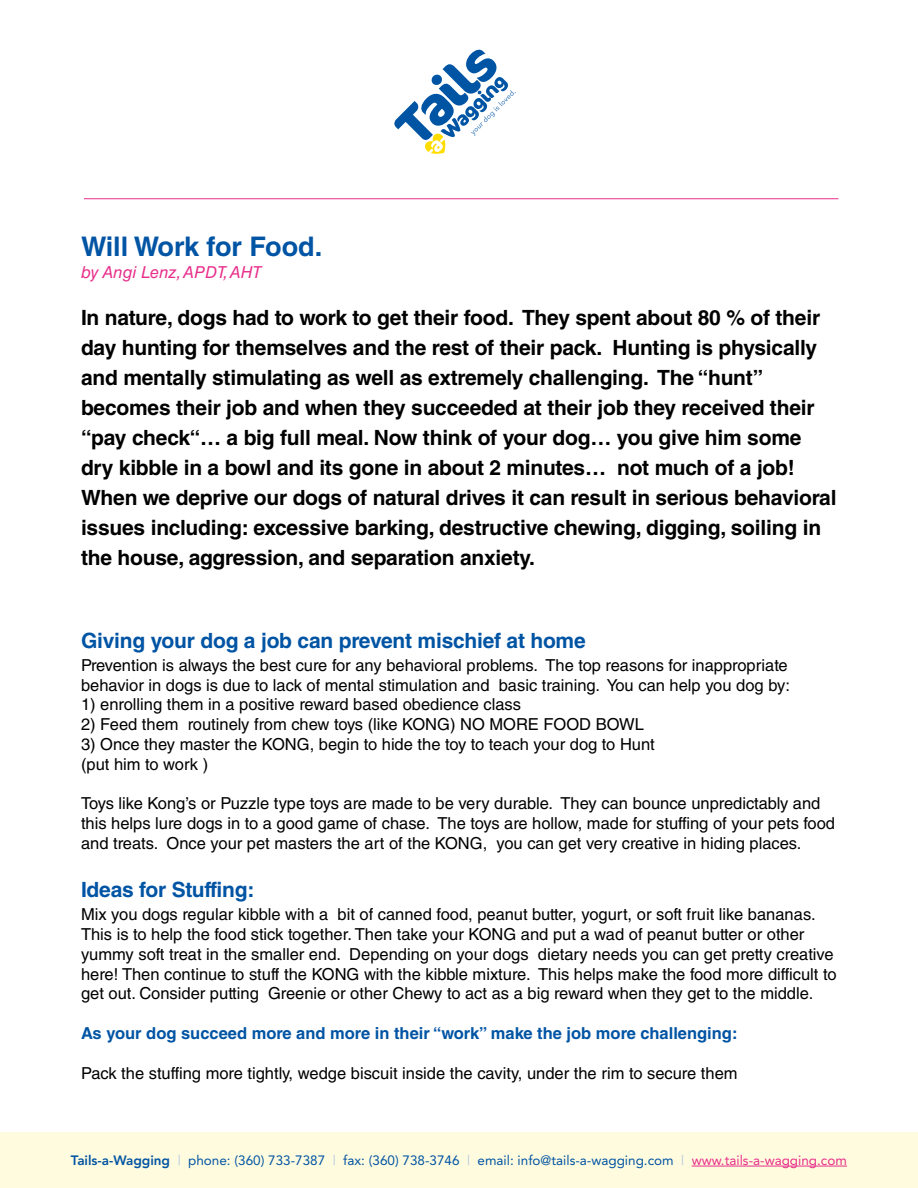
<style>
.page{position:relative;width:918px;height:1188px;background:#fff}
.page>*{position:absolute;margin:0;border:0;box-sizing:border-box;transform-origin:0 0}
.t1{font:700 27px "Helvetica LT Std";color:#0054a4}
.t2{font:700 21px/30px "Helvetica LT Std";letter-spacing:-.01em;color:#000}
.t3{font:700 21px "Helvetica LT Std";letter-spacing:-.01em;color:#0054a4}
.t4{font:16.5px/19.8px "Helvetica LT Std";color:#000}
.t5{font:700 16.5px "Helvetica LT Std";color:#0054a4}
.t6{font:italic 16.5px "Helvetica LT Std";color:#e82e8b}
.t7{font:13.5px "Avenir";color:#0054a4}
.s1{font-weight:800}
.s2{color:#b3cce4}
.s3{color:#e82e8b}
</style>
<div class="page">
<svg style="left:394px;top:49px;width:122px;height:105px"></svg>
<hr style="left:84px;top:198px;width:754px;height:1px;background:#e82e8b">
<div style="left:0;top:1133px;width:918px;height:55px;background:#fffbde"></div>
<hr style="left:692px;top:1166px;width:155px;height:1px;background:#e82e8b">
<h1 class="t1" style="left:81px;top:230px;width:243px">Will Work for Food.</h1>
<p class="t6" style="left:81px;top:263px;width:182px">by Angi Lenz, APDT, AHT</p>
<p class="t2" style="left:81px;top:303px;width:757px">In nature, dogs had to work to get their food. They spent about 80 % of their day hunting for themselves and the rest of their pack. Hunting is physically and mentally stimulating as well as extremely challenging. The “hunt” becomes their job and when they succeeded at their job they received their “pay check“… a big full meal. Now think of your dog… you give him some dry kibble in a bowl and its gone in about 2 minutes… not much of a job!<br>When we deprive our dogs of natural drives it can result in serious behavioral issues including: excessive barking, destructive chewing, digging, soiling in the house, aggression, and separation anxiety.</p>
<p class="t3" style="left:81px;top:628px;width:506px">Giving your dog a job can prevent mischief at home</p>
<p class="t4" style="left:81px;top:655px;width:711px">Prevention is always the best cure for any behavioral problems. The top reasons for inappropriate behavior in dogs is due to lack of mental stimulation and basic training. You can help you dog by:</p>
<p class="t4" style="left:81px;top:695px;width:442px">1) enrolling them in a positive reward based obedience class</p>
<p class="t4" style="left:81px;top:715px;width:564px">2) Feed them routinely from chew toys (like KONG) NO MORE FOOD BOWL</p>
<p class="t4" style="left:81px;top:734px;width:575px">3) Once they master the KONG, begin to hide the toy to teach your dog to Hunt (put him to work )</p>
<p class="t4" style="left:81px;top:794px;width:756px">Toys like Kong’s or Puzzle type toys are made to be very durable. They can bounce unpredictably and this helps lure dogs in to a good game of chase. The toys are hollow, made for stuffing of your pets food and treats. Once your pet masters the art of the KONG, you can get very creative in hiding places.</p>
<p class="t3" style="left:81px;top:877px;width:175px">Ideas for Stuffing:</p>
<p class="t4" style="left:81px;top:904px;width:757px">Mix you dogs regular kibble with a bit of canned food, peanut butter, yogurt, or soft fruit like bananas.<br>This is to help the food stick together. Then take your KONG and put a wad of peanut butter or other yummy soft treat in the smaller end. Depending on your dogs dietary needs you can get pretty creative here! Then continue to stuff the KONG with the kibble mixture. This helps make the food more difficult to get out. Consider putting Greenie or other Chewy to act as a big reward when they get to the middle.</p>
<p class="t5" style="left:81px;top:1023px;width:658px">As your dog succeed more and more in their “work” make the job more challenging:</p>
<p class="t4" style="left:81px;top:1063px;width:658px">Pack the stuffing more tightly, wedge biscuit inside the cavity, under the rim to secure them</p>
<p class="t7" style="left:71px;top:1152px;width:778px"><span class="s1">Tails-a-Wagging</span> <span class="s2">|</span> phone: (360) 733-7387 <span class="s2">|</span> fax: (360) 738-3746 <span class="s2">|</span> email: info@tails-a-wagging.com <span class="s2">|</span> <span class="s3">www.tails-a-wagging.com</span></p>
</div>
